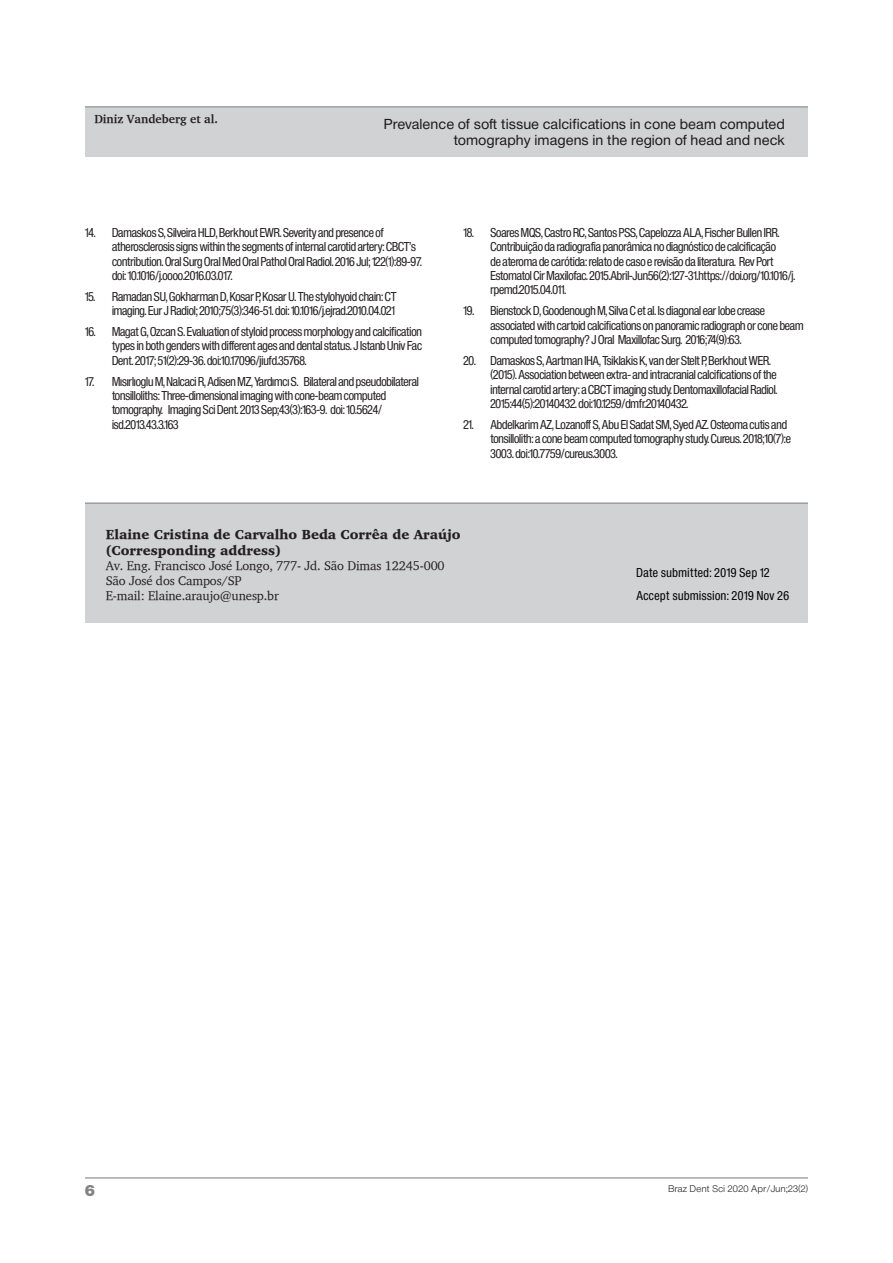
<style>
.page{position:relative;width:893px;height:1263px;background:#fff}
.page>*{position:absolute;margin:0;border:0;box-sizing:border-box;transform-origin:0 0}
.t1{font:15px "Sh Europa Nr 2 Ultra";color:#808285}
.t2{font:13.5px/16.2px "Sh Europa Nr 2";letter-spacing:.05em;color:#231f20;text-align:right}
.t3{font:900 13.5px/16.2px "Charter";color:#231f20}
.t4{font:12.75px/15px "Charter";letter-spacing:-.01em;color:#231f20}
.t5{font:12px/14.4px "Sh Europa Nr 2 Con";letter-spacing:-.01em;color:#231f20}
.t6{font:12px/23px "Sh Europa Nr 2 Con";letter-spacing:.05em;color:#000}
.t7{font:700 12px "Charter";color:#231f20}
.t8{font:9px "Sh Europa Nr 2 Light";letter-spacing:.05em;color:#231f20}
</style>
<div class="page">
<div style="left:85px;top:107px;width:723px;height:50px;background:#d1d2d4"></div>
<hr style="left:85px;top:106px;width:723px;height:1px;background:#808285">
<hr style="left:85px;top:1177px;width:723px;height:1px;background:#808285">
<div style="left:85px;top:503px;width:723px;height:120px;background:#d1d2d4"></div>
<hr style="left:85px;top:503px;width:723px;height:1px;background:#808285">
<p class="t7" style="left:94px;top:111px;width:125px">Diniz Vandeberg et al.</p>
<p class="t2" style="left:384px;top:116px;width:402px">Prevalence of soft tissue calcifications in cone beam computed tomography imagens in the region of head and neck</p>
<p class="t5" style="left:112px;top:225px;width:311px;text-indent:-27px">14. Damaskos S, Silveira HLD, Berkhout EWR. Severity and presence of atherosclerosis signs within the segments of internal carotid artery: CBCT’s contribution. Oral Surg Oral Med Oral Pathol Oral Radiol. 2016 Jul; 122(1):89-97. doi: 10.1016/j.oooo.2016.03.017.</p>
<p class="t5" style="left:85px;top:289px;width:313px;text-align:right">15. Ramadan SU, Gokharman D, Kosar P, Kosar U. The stylohyoid chain: CT imaging. Eur J Radiol; 2010;75(3):346-51. doi: 10.1016/j.ejrad.2010.04.021</p>
<p class="t5" style="left:112px;top:324px;width:311px;text-align:justify;text-indent:-27px">16. Magat G, Ozcan S. Evaluation of styloid process morphology and calcification types in both genders with different ages and dental status. J Istanb Univ Fac Dent. 2017; 51(2):29-36. doi:10.17096/jiufd.35768.</p>
<p class="t5" style="left:112px;top:374px;width:308px;text-indent:-27px">17. Mısırlıoglu M, Nalcaci R, Adisen MZ, Yardımcı S. Bilateral and pseudobilateral tonsilloliths: Three-dimensional imaging with cone-beam computed tomography. Imaging Sci Dent. 2013 Sep;43(3):163-9. doi: 10.5624/ isd.2013.43.3.163</p>
<p class="t5" style="left:490px;top:225px;width:306px;text-indent:-27px">18. Soares MQS, Castro RC, Santos PSS, Capelozza ALA, Fischer‐Bullen IRR.<br>Contribuição da radiografia panorâmica no diagnóstico de calcificação<br>de ateroma de carótida: relato de caso e revisão da literatura. Rev Port Estomatol Cir Maxilofac. 2015.Abril-Jun56(2):127-31.https://doi.org/10.1016/j. rpemd.2015.04.011.</p>
<p class="t5" style="left:490px;top:304px;width:315px;text-indent:-27px">19. Bienstock D, Goodenough M, Silva C et al. Is diagonal ear lobe crease associated with cartoid calcifications on panoramic radiograph or cone beam computed tomography? J Oral Maxillofac Surg. 2016;74(9):63.</p>
<p class="t5" style="left:490px;top:353px;width:288px;text-indent:-27px">20. Damaskos S, Aartman IHA, Tsiklakis K, van der Stelt P, Berkhout WER. (2015). Association between extra- and intracranial calcifications of the internal carotid artery: a CBCT imaging study. Dentomaxillofacial Radiol.<br>2015:44(5):20140432. doi:10.1259/dmfr.20140432.</p>
<p class="t5" style="left:490px;top:417px;width:302px;text-indent:-27px">21. Abdelkarim AZ, Lozanoff S, Abu El Sadat SM, Syed AZ. Osteoma cutis and tonsillolith: a cone beam computed tomography study. Cureus. 2018;10(7):e<br>3003. doi:10.7759/cureus.3003.</p>
<p class="t3" style="left:106px;top:526px;width:356px">Elaine Cristina de Carvalho Beda Corrêa de Araújo (Corresponding address)</p>
<p class="t4" style="left:106px;top:558px;width:341px">Av. Eng. Francisco José Longo, 777- Jd. São Dimas 12245-000<br>São José dos Campos/SP<br>E-mail: Elaine.araujo@unesp.br</p>
<p class="t6" style="left:636px;top:561px;width:154px">Date submitted: 2019 Sep 12<br>Accept submission: 2019 Nov 26</p>
<p class="t1" style="left:85px;top:1182px;width:11px">6</p>
<p class="t8" style="left:668px;top:1183px;width:141px">Braz Dent Sci 2020 Apr/Jun;23(2)</p>
</div>
